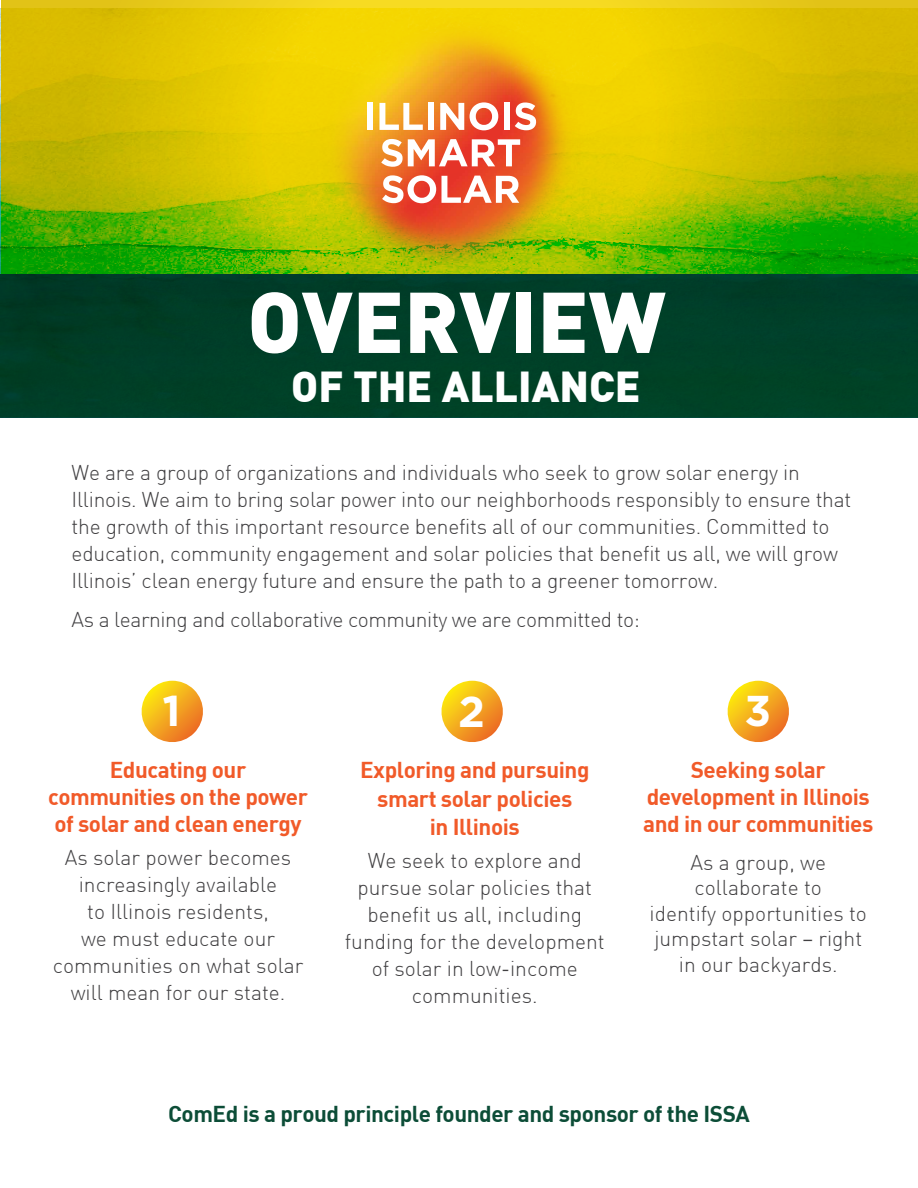
<style>
.page{position:relative;width:918px;height:1188px;background:#fff}
.page>*{position:absolute;margin:0;border:0;box-sizing:border-box;transform-origin:0 0}
.t1{font:900 84.75px "DIN";color:#fff}
.t2{font:700 43.05px "Gotham";color:#fff}
.t3{font:900 42.3px "DIN";color:#fff}
.t4{font:700 22.5px/27px "DIN";letter-spacing:-.02em;color:#f15a29;text-align:center}
.t5{font:700 22.5px "DIN";letter-spacing:-.02em;color:#0c4d37}
.t6{font:300 21px/27px "DIN";letter-spacing:-.01em;color:#414042;text-align:center}
</style>
<div class="page">
<svg style="left:1px;top:0;width:917px;height:9px;fill:#e6c718"></svg>
<img style="left:1px;top:9px;width:917px;height:265px">
<img style="left:295px;top:0;width:308px;height:274px">
<svg style="left:381px;top:139px;width:139px;height:28px"></svg>
<div style="left:367px;top:103px;width:6px;height:27px;background:#fff"></div>
<svg style="left:379px;top:103px;width:44px;height:27px"></svg>
<div style="left:428px;top:103px;width:5px;height:27px;background:#fff"></div>
<svg style="left:440px;top:103px;width:24px;height:27px"></svg>
<svg style="left:470px;top:102px;width:28px;height:28px"></svg>
<div style="left:504px;top:103px;width:6px;height:27px;background:#fff"></div>
<svg style="left:515px;top:103px;width:21px;height:27px"></svg>
<svg style="left:382px;top:175px;width:137px;height:28px"></svg>
<div style="left:0;top:274px;width:918px;height:143px;background:#003f27"></div>
<svg style="left:141px;top:681px;width:62px;height:61px"></svg>
<svg style="left:441px;top:681px;width:62px;height:61px"></svg>
<svg style="left:727px;top:681px;width:62px;height:61px"></svg>
<h1 class="t1" style="left:248px;top:266px;width:420px">OVERVIEW</h1>
<h3 class="t3" style="left:291px;top:359px;width:351px">OF THE ALLIANCE</h3>
<p class="t6" style="left:72px;top:459px;width:781px;text-align:left">We are a group of organizations and individuals who seek to grow solar energy in Illinois. We aim to bring solar power into our neighborhoods responsibly to ensure that the growth of this important resource benefits all of our communities. Committed to education, community engagement and solar policies that benefit us all, we will grow Illinois’ clean energy future and ensure the path to a greener tomorrow.</p>
<p class="t6" style="left:72px;top:606px;width:570px">As a learning and collaborative community we are committed to:</p>
<h2 class="t2" style="left:163px;top:682px;width:20px">1</h2>
<h2 class="t2" style="left:458px;top:683px;width:28px">2</h2>
<h2 class="t2" style="left:744px;top:683px;width:28px">3</h2>
<p class="t4" style="left:48px;top:756px;width:262px">Educating our communities on the power of solar and clean energy</p>
<p class="t6" style="left:53px;top:844px;width:252px">As solar power becomes increasingly available<br>to Illinois residents,<br>we must educate our communities on what solar will mean for our state.</p>
<p class="t4" style="left:360px;top:755px;width:231px;line-height:28.5px">Exploring and pursuing smart solar policies<br>in Illinois</p>
<p class="t6" style="left:345px;top:847px;width:261px">We seek to explore and pursue solar policies that benefit us all, including funding for the development of solar in low-income communities.</p>
<p class="t4" style="left:643px;top:756px;width:232px">Seeking solar development in Illinois and in our communities</p>
<p class="t6" style="left:650px;top:849px;width:219px;line-height:25.5px">As a group, we collaborate to<br>identify opportunities to jumpstart solar – right in our backyards.</p>
<p class="t5" style="left:168px;top:1099px;width:583px">ComEd is a proud principle founder and sponsor of the ISSA</p>
</div>
